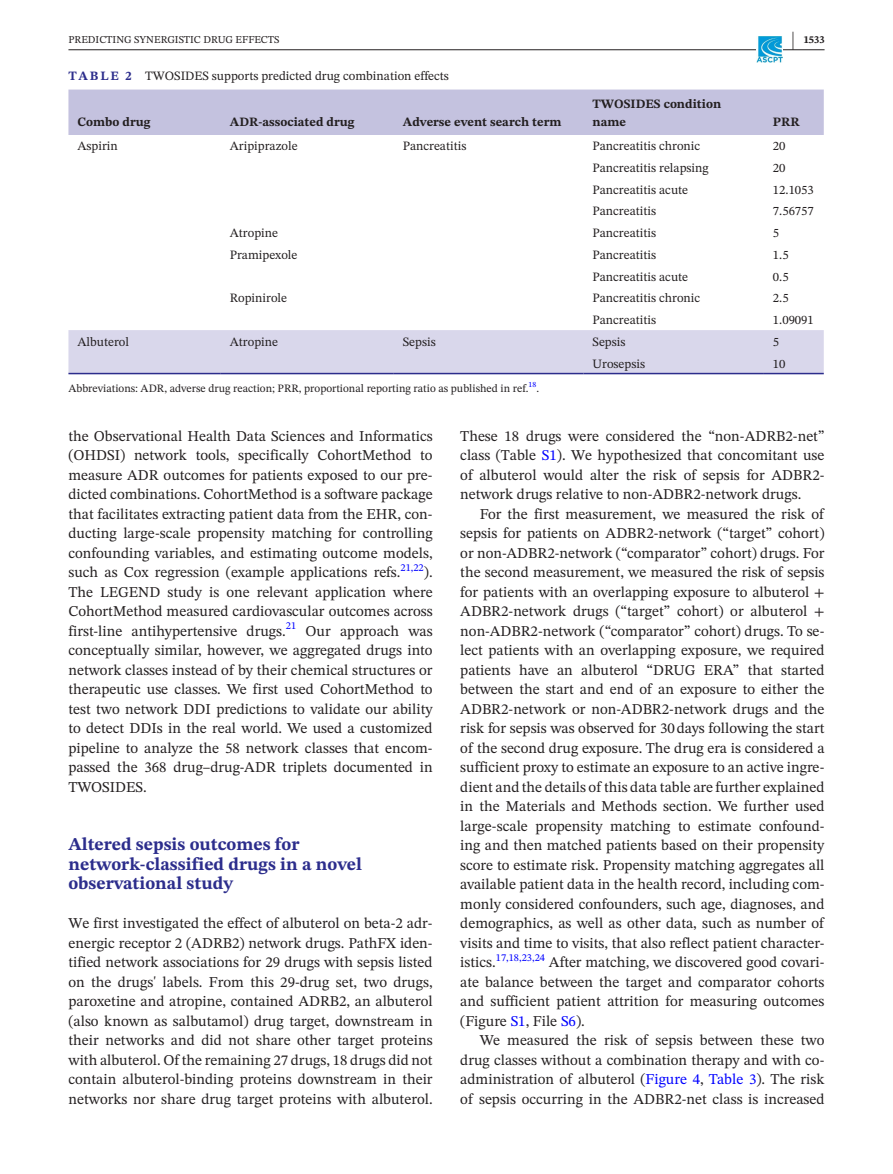
<style>
.page{position:relative;width:893px;height:1174px;background:#fff}
.page>*{position:absolute;margin:0;border:0;box-sizing:border-box;transform-origin:0 0}
.t1{font:700 21px "STIX Two Text";color:#231f20;scale:.42 1}
.t2{font:700 18px/19.5px "STIX Two Text";color:#2c2d8c}
.t3{font:15px/19.5px "STIX Two Text";color:#231f20;text-align:justify}
.t4{font:12.75px "STIX Two Text";color:#231f20}
.t5{font:700 12.75px/17.2px "STIX Two Text";color:#231f20}
.t6{font:11.25px "STIX Two Text";color:#231f20}
.t7{font:10.5px "STIX Two Text";color:#231f20}
.t8{font:10.5px "STIX Two Text";color:#00f}
.t9{font:700 10.5px "STIX Two Text";color:#231f20}
.t10{font:7.8px "STIX Two Text";color:#00f}
.s1{font-weight:700;color:#2c2d8c}
.s2{color:#00f}
.s3{font-family:"STIX"}
.s4{font-size:15px;color:#231f20}
</style>
<div class="page">
<hr style="left:68px;top:49px;width:756px;height:1px;background:#231f20">
<img style="left:757px;top:37px;width:25px;height:25px">
<div style="left:68px;top:90px;width:756px;height:45px;background:#c4c2df"></div>
<div style="left:68px;top:330px;width:756px;height:43px;background:#d9d7eb"></div>
<hr style="left:68px;top:373px;width:153px;height:1px;background:#2c2d8c">
<hr style="left:221px;top:373px;width:173px;height:1px;background:#2c2d8c">
<hr style="left:394px;top:373px;width:190px;height:1px;background:#2c2d8c">
<hr style="left:584px;top:373px;width:180px;height:1px;background:#2c2d8c">
<hr style="left:764px;top:373px;width:60px;height:1px;background:#2c2d8c">
<h1 class="t1" style="left:792px;top:24px;width:8px">|</h1>
<p class="t7" style="left:68px;top:32px;width:213px">PREDICTING SYNERGISTIC DRUG EFFECTS</p>
<p class="t9" style="left:804px;top:32px;width:22px">1533</p>
<p class="t4" style="left:68px;top:66px;width:382px"><span class="s1">TABLE 2</span> TWOSIDES supports predicted drug combination effects</p>
<p class="t5" style="left:77px;top:113px;width:75px">Combo drug</p>
<p class="t5" style="left:230px;top:113px;width:126px">ADR-associated drug</p>
<p class="t5" style="left:403px;top:113px;width:160px">Adverse event search term</p>
<p class="t5" style="left:593px;top:96px;width:130px">TWOSIDES condition name</p>
<p class="t5" style="left:773px;top:113px;width:28px">PRR</p>
<p class="t4" style="left:77px;top:137px;width:42px">Aspirin</p>
<p class="t4" style="left:230px;top:137px;width:69px">Aripiprazole</p>
<p class="t4" style="left:403px;top:137px;width:65px">Pancreatitis</p>
<p class="t4" style="left:593px;top:137px;width:109px">Pancreatitis chronic</p>
<p class="t4" style="left:773px;top:137px;width:14px">20</p>
<p class="t4" style="left:593px;top:159px;width:118px">Pancreatitis relapsing</p>
<p class="t4" style="left:773px;top:159px;width:14px">20</p>
<p class="t4" style="left:593px;top:180px;width:97px">Pancreatitis acute</p>
<p class="t4" style="left:773px;top:180px;width:42px">12.1053</p>
<p class="t4" style="left:593px;top:202px;width:65px">Pancreatitis</p>
<p class="t4" style="left:773px;top:202px;width:42px">7.56757</p>
<p class="t4" style="left:230px;top:224px;width:50px">Atropine</p>
<p class="t4" style="left:593px;top:224px;width:65px">Pancreatitis</p>
<p class="t4" style="left:773px;top:224px;width:8px">5</p>
<p class="t4" style="left:230px;top:245px;width:69px">Pramipexole</p>
<p class="t4" style="left:593px;top:245px;width:65px">Pancreatitis</p>
<p class="t4" style="left:773px;top:245px;width:17px">1.5</p>
<p class="t4" style="left:593px;top:267px;width:97px">Pancreatitis acute</p>
<p class="t4" style="left:773px;top:267px;width:17px">0.5</p>
<p class="t4" style="left:230px;top:289px;width:59px">Ropinirole</p>
<p class="t4" style="left:593px;top:289px;width:109px">Pancreatitis chronic</p>
<p class="t4" style="left:773px;top:289px;width:17px">2.5</p>
<p class="t4" style="left:593px;top:311px;width:65px">Pancreatitis</p>
<p class="t4" style="left:773px;top:311px;width:42px">1.09091</p>
<p class="t4" style="left:77px;top:332px;width:53px">Albuterol</p>
<p class="t4" style="left:230px;top:332px;width:50px">Atropine</p>
<p class="t4" style="left:403px;top:332px;width:34px">Sepsis</p>
<p class="t4" style="left:593px;top:332px;width:34px">Sepsis</p>
<p class="t4" style="left:773px;top:332px;width:8px">5</p>
<p class="t4" style="left:593px;top:354px;width:54px">Urosepsis</p>
<p class="t4" style="left:773px;top:354px;width:14px">10</p>
<p class="t6" style="left:68px;top:380px;width:462px">Abbreviations: ADR, adverse drug reaction; PRR, proportional reporting ratio as published in ref.</p>
<p class="t10" style="left:529px;top:379px;width:9px">18</p>
<p class="t6" style="left:536px;top:380px;width:4px">.</p>
<p class="t3" style="left:68px;top:426px;width:366px">the Observational Health Data Sciences and Informatics (OHDSI) network tools, specifically CohortMethod to measure ADR outcomes for patients exposed to our pre&shy;dicted combinations. CohortMethod is a software package that facilitates extracting patient data from the EHR, con&shy;ducting large-scale propensity matching for controlling confounding variables, and estimating outcome models, such as Cox regression (example applications refs.</p>
<p class="t8" style="left:400px;top:559px;width:25px">21,22</p>
<p class="t3" style="left:68px;top:562px;width:366px;text-indent:355px">).<br>The LEGEND study is one relevant application where CohortMethod measured cardiovascular outcomes across first-line antihypertensive drugs.</p>
<p class="t8" style="left:286px;top:618px;width:12px">21</p>
<p class="t3" style="left:68px;top:621px;width:366px;text-indent:237px">Our approach was conceptually similar, however, we aggregated drugs into network classes instead of by their chemical structures or therapeutic use classes. We first used CohortMethod to test two network DDI predictions to validate our ability to detect DDIs in the real world. We used a customized pipeline to analyze the 58 network classes that encom&shy;passed the 368 drug–drug-ADR triplets documented in TWOSIDES.</p>
<p class="t2" style="left:68px;top:835px;width:295px">Altered sepsis outcomes for network-classified drugs in a novel observational study</p>
<p class="t3" style="left:68px;top:913px;width:366px">We first investigated the effect of albuterol on beta-2 adr&shy;energic receptor 2 (ADRB2) network drugs. PathFX iden&shy;tified network associations for 29 drugs with sepsis listed on the drugs' labels. From this 29-drug set, two drugs, paroxetine and atropine, contained ADRB2, an albuterol (also known as salbutamol) drug target, downstream in their networks and did not share other target proteins with albuterol. Of the remaining 27 drugs, 18 drugs did not contain albuterol-binding proteins downstream in their networks nor share drug target proteins with albuterol.</p>
<p class="t3" style="left:460px;top:426px;width:366px">These 18 drugs were considered the “non-ADRB2-net” class (Table <span class="s2">S1</span>). We hypothesized that concomitant use of albuterol would alter the risk of sepsis for ADBR2- network drugs relative to non-ADBR2-network drugs.</p>
<p class="t3" style="left:460px;top:504px;width:366px;text-indent:20px">For the first measurement, we measured the risk of sepsis for patients on ADBR2-network (“target” cohort) or non-ADBR2-network (“comparator” cohort) drugs. For the second measurement, we measured the risk of sepsis for patients with an overlapping exposure to albuterol <span class="s3">+ </span>ADBR2-network drugs (“target” cohort) or albuterol <span class="s3">+ </span>non-ADBR2-network (“comparator” cohort) drugs. To se&shy;lect patients with an overlapping exposure, we required patients have an albuterol “DRUG ERA” that started between the start and end of an exposure to either the ADBR2-network or non-ADBR2-network drugs and the risk for sepsis was observed for 30days following the start of the second drug exposure. The drug era is considered a sufficient proxy to estimate an exposure to an active ingre&shy;dient and the details of this data table are further explained in the Materials and Methods section. We further used large-scale propensity matching to estimate confound&shy;ing and then matched patients based on their propensity score to estimate risk. Propensity matching aggregates all available patient data in the health record, including com&shy;monly considered confounders, such age, diagnoses, and demographics, as well as other data, such as number of visits and time to visits, that also reflect patient character-</p>
<p class="t8" style="left:460px;top:949px;width:86px"><span class="s4">istics.</span>17,18,23,24</p>
<p class="t3" style="left:460px;top:952px;width:366px;text-indent:89px">After matching, we discovered good covari&shy;ate balance between the target and comparator cohorts and sufficient patient attrition for measuring outcomes (Figure <span class="s2">S1</span>, File <span class="s2">S6</span>).</p>
<p class="t3" style="left:460px;top:1030px;width:366px;text-indent:20px">We measured the risk of sepsis between these two drug classes without a combination therapy and with co&shy;administration of albuterol (<span class="s2">Figure 4</span>, <span class="s2">Table 3</span>). The risk of sepsis occurring in the ADBR2-net class is increased</p>
</div>
